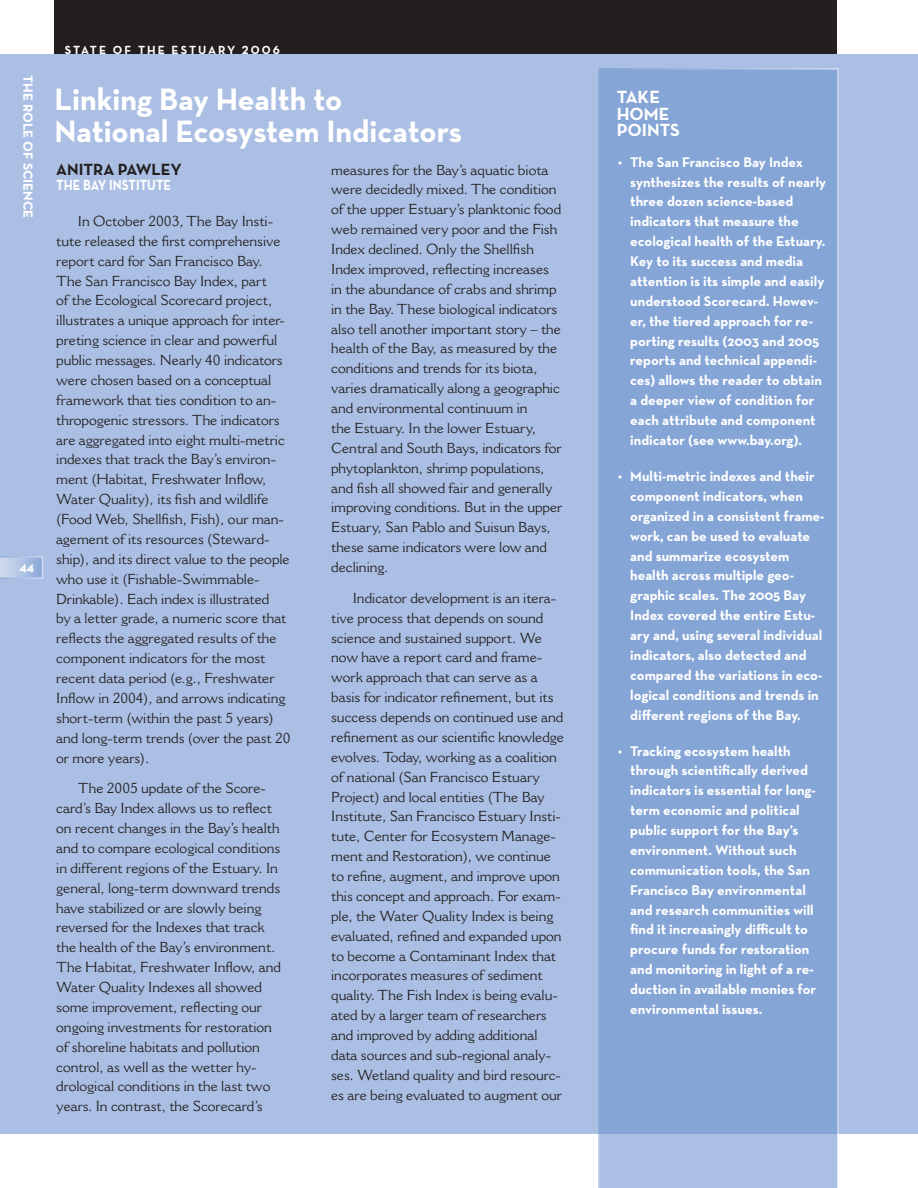
<style>
.page{position:relative;width:918px;height:1188px;background:#fff}
.page>*{position:absolute;margin:0;border:0;box-sizing:border-box;transform-origin:0 0}
.t1{font:700 31.5px/31.5px "Neutra Text";color:#fff}
.t2{font:700 18px/16.5px "Neutra Text";color:#fff}
.t3{font:700 16.5px "Neutra Text";color:#231f20}
.t4{font:700 15px "Neutra Text";color:#fff;scale:.85 1}
.t5{font:14.25px/19.8px "Cantoria";color:#231f20}
.t6{font:700 14.25px/19.8px "Neutra Text";color:#fff}
.t7{font:700 13.5px "Neutra Text";color:#fff}
.t8{font:12px "Neutra Text Bold Alt";letter-spacing:.17em;color:#fff}
</style>
<div class="page">
<div style="left:54px;top:0;width:783px;height:70px;background:#231f20"></div>
<div style="left:0;top:54px;width:918px;height:1080px;background:#aabfe3"></div>
<svg style="left:0;top:556px;width:43px;height:23px"></svg>
<div style="left:598px;top:1134px;width:240px;height:54px;background:#aabfe3"></div>
<div style="left:598px;top:68px;width:241px;height:1066px;background:#85a5d6"></div>
<p class="t7" style="left:33px;top:75px;width:145px;rotate:90deg">THE ROLE OF SCIENCE</p>
<p class="t7" style="left:19px;top:561px;width:16px">44</p>
<p class="t8" style="left:65px;top:45px;width:217px">STATE OF THE ESTUARY 2006</p>
<h1 class="t1" style="left:55px;top:87px;width:409px">Linking Bay Health to<br>National Ecosystem Indicators</h1>
<p class="t2" style="left:617px;top:90px;width:65px">TAKE<br>HOME<br>POINTS</p>
<p class="t6" style="left:630px;top:153px;width:198px;text-indent:-12px">• The San Francisco Bay Index synthesizes the results of nearly three dozen science-based indicators that measure the ecological health of the Estuary.<br>Key to its success and media attention is its simple and easily understood Scorecard. Howev&shy;er, the tiered approach for re&shy;porting results (2003 and 2005 reports and technical appendi&shy;ces) allows the reader to obtain a deeper view of condition for each attribute and component indicator (see www.bay.org).</p>
<p class="t6" style="left:630px;top:468px;width:196px;text-indent:-12px">• Multi-metric indexes and their component indicators, when organized in a consistent frame&shy;work, can be used to evaluate and summarize ecosystem health across multiple geo&shy;graphic scales. The 2005 Bay<br>Index covered the entire Estu&shy;ary and, using several individual indicators, also detected and compared the variations in eco&shy;logical conditions and trends in different regions of the Bay.</p>
<p class="t6" style="left:630px;top:742px;width:187px;text-indent:-12px">• Tracking ecosystem health through scientifically derived indicators is essential for long&shy;term economic and political public support for the Bay’s environment. Without such communication tools, the San<br>Francisco Bay environmental and research communities will find it increasingly difficult to procure funds for restoration and monitoring in light of a re&shy;duction in available monies for environmental issues.</p>
<p class="t3" style="left:56px;top:163px;width:127px">ANITRA PAWLEY</p>
<p class="t4" style="left:56px;top:179px;width:137px">THE BAY INSTITUTE</p>
<p class="t5" style="left:56px;top:212px;width:236px;text-indent:22px">In October 2003, The Bay Insti&shy;tute released the first comprehensive report card for San Francisco Bay.<br>The San Francisco Bay Index, part<br>of the Ecological Scorecard project, illustrates a unique approach for inter&shy;preting science in clear and powerful public messages. Nearly 40 indicators were chosen based on a conceptual framework that ties condition to an&shy;thropogenic stressors. The indicators are aggregated into eight multi-metric indexes that track the Bay’s environ&shy;ment (Habitat, Freshwater Inflow, Water Quality), its fish and wildlife (Food Web, Shellfish, Fish), our man&shy;agement of its resources (Steward&shy;ship), and its direct value to the people who use it (Fishable-Swimmable-Drinkable). Each index is illustrated<br>by a letter grade, a numeric score that reflects the aggregated results of the component indicators for the most recent data period (e.g., Freshwater Inflow in 2004), and arrows indicating short-term (within the past 5 years) and long-term trends (over the past 20 or more years).</p>
<p class="t5" style="left:56px;top:780px;width:226px;text-indent:22px">The 2005 update of the Score&shy;card’s Bay Index allows us to reflect on recent changes in the Bay’s health and to compare ecological conditions in different regions of the Estuary. In general, long-term downward trends have stabilized or are slowly being reversed for the Indexes that track the health of the Bay’s environment.<br>The Habitat, Freshwater Inflow, and Water Quality Indexes all showed some improvement, reflecting our ongoing investments for restoration of shoreline habitats and pollution control, as well as the wetter hy&shy;drological conditions in the last two years. In contrast, the Scorecard’s</p>
<p class="t5" style="left:331px;top:161px;width:233px">measures for the Bay’s aquatic biota were decidedly mixed. The condition of the upper Estuary’s planktonic food web remained very poor and the Fish Index declined. Only the Shellfish Index improved, reflecting increases in the abundance of crabs and shrimp in the Bay. These biological indicators also tell another important story – the health of the Bay, as measured by the conditions and trends for its biota, varies dramatically along a geographic and environmental continuum in<br>the Estuary. In the lower Estuary, Central and South Bays, indicators for phytoplankton, shrimp populations, and fish all showed fair and generally improving conditions. But in the upper Estuary, San Pablo and Suisun Bays, these same indicators were low and declining.</p>
<p class="t5" style="left:331px;top:589px;width:234px;text-indent:22px">Indicator development is an itera&shy;tive process that depends on sound science and sustained support. We now have a report card and frame&shy;work approach that can serve as a basis for indicator refinement, but its success depends on continued use and refinement as our scientific knowledge evolves. Today, working as a coalition of national (San Francisco Estuary Project) and local entities (The Bay Institute, San Francisco Estuary Insti&shy;tute, Center for Ecosystem Manage&shy;ment and Restoration), we continue to refine, augment, and improve upon this concept and approach. For exam&shy;ple, the Water Quality Index is being evaluated, refined and expanded upon to become a Contaminant Index that incorporates measures of sediment quality. The Fish Index is being evalu&shy;ated by a larger team of researchers and improved by adding additional data sources and sub-regional analy&shy;ses. Wetland quality and bird resourc&shy;es are being evaluated to augment our</p>
</div>
